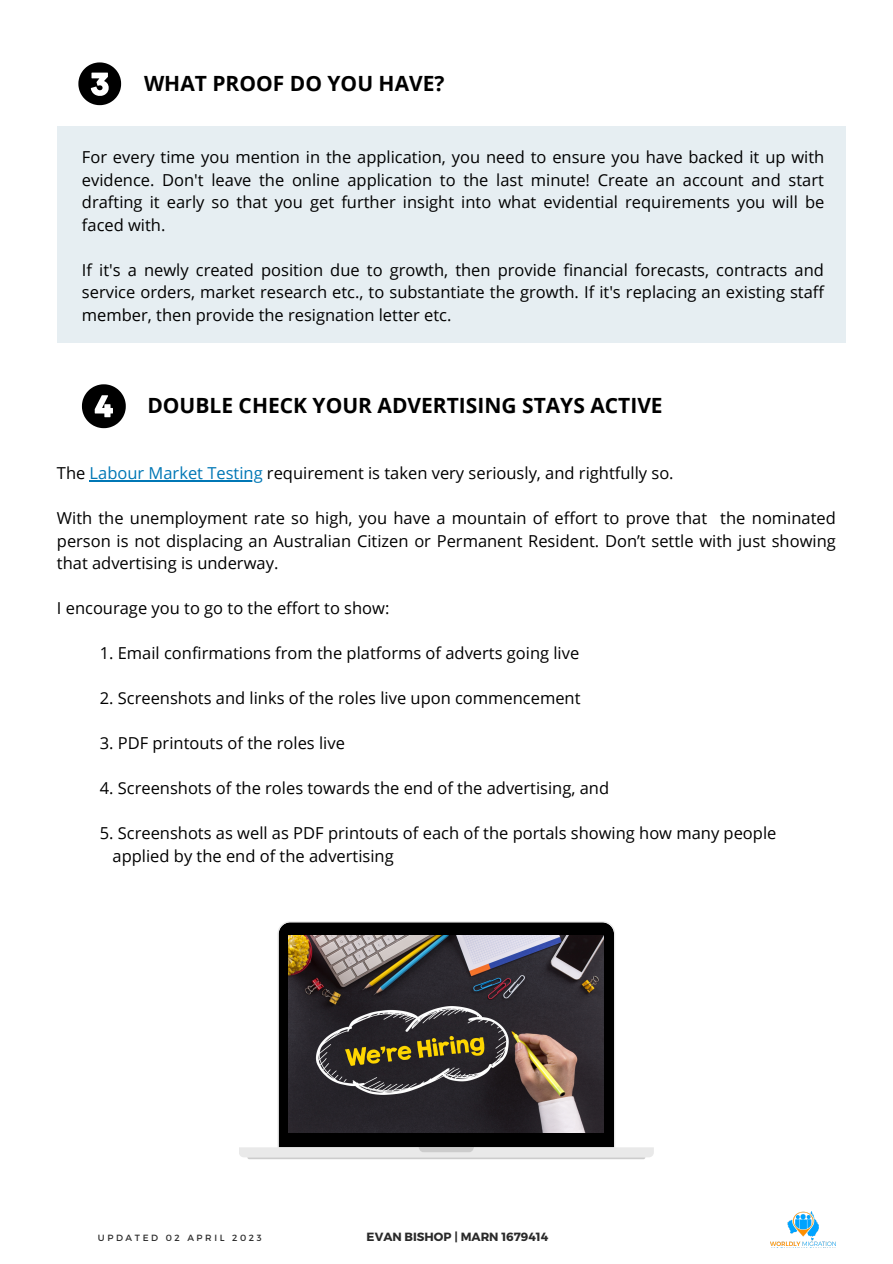
<style>
.page{position:relative;width:893px;height:1264px;background:#fff}
.page>*{position:absolute;margin:0;border:0;box-sizing:border-box;transform-origin:0 0}
.t1{font:700 21px "Open Sans";color:#000}
.t2{font:16.5px/22.5px "Open Sans";color:#000;text-align:justify}
.t3{font:700 11.85px "Montserrat";color:#2a2a2a}
.t4{font:9px "Montserrat";letter-spacing:.29em;color:#2a2a2a}
.s1{color:#0077b5}
</style>
<div class="page">
<div style="left:57px;top:126px;width:788px;height:217px;background:#e6eef2"></div>
<hr style="left:90px;top:480px;width:173px;height:1px;background:#0077b5">
<svg style="left:239px;top:921px;width:414px;height:236px"></svg>
<svg style="left:247px;top:1147px;width:398px;height:12px;background:#e3e3e3"></svg>
<img style="left:289px;top:935px;width:314px;height:197px">
<img style="left:770px;top:1211px;width:65px;height:35px">
<svg style="left:78px;top:62px;width:43px;height:43px"></svg>
<svg style="left:82px;top:384px;width:44px;height:44px"></svg>
<p class="t1" style="left:144px;top:68px;width:302px">WHAT PROOF DO YOU HAVE?</p>
<p class="t2" style="left:82px;top:146px;width:743px">For every time you mention in the application, you need to ensure you have backed it up with evidence. Don't leave the online application to the last minute! Create an account and start drafting it early so that you get further insight into what evidential requirements you will be faced with.</p>
<p class="t2" style="left:82px;top:258px;width:743px">If it's a newly created position due to growth, then provide financial forecasts, contracts and service orders, market research etc., to substantiate the growth. If it's replacing an existing staff member, then provide the resignation letter etc.</p>
<p class="t1" style="left:147px;top:391px;width:517px">DOUBLE CHECK YOUR ADVERTISING STAYS ACTIVE</p>
<p class="t2" style="left:57px;top:461px;width:618px">The <span class="s1">Labour Market Testing</span> requirement is taken very seriously, and rightfully so.</p>
<p class="t2" style="left:57px;top:506px;width:780px">With the unemployment rate so high, you have a mountain of effort to prove that the nominated person is not displacing an Australian Citizen or Permanent Resident. Don’t settle with just showing that advertising is underway.</p>
<p class="t2" style="left:57px;top:596px;width:334px">I encourage you to go to the effort to show:</p>
<p class="t2" style="left:100px;top:641px;width:481px">1. Email confirmations from the platforms of adverts going live</p>
<p class="t2" style="left:100px;top:686px;width:482px">2. Screenshots and links of the roles live upon commencement</p>
<p class="t2" style="left:100px;top:731px;width:247px">3. PDF printouts of the roles live</p>
<p class="t2" style="left:100px;top:776px;width:511px">4. Screenshots of the roles towards the end of the advertising, and</p>
<p class="t2" style="left:113px;top:821px;width:665px;text-indent:-13px">5. Screenshots as well as PDF printouts of each of the portals showing how many people applied by the end of the advertising</p>
<p class="t4" style="left:98px;top:1232px;width:165px">UPDATED 02 APRIL 2023</p>
<p class="t3" style="left:366px;top:1228px;width:183px">EVAN BISHOP | MARN 1679414</p>
</div>
